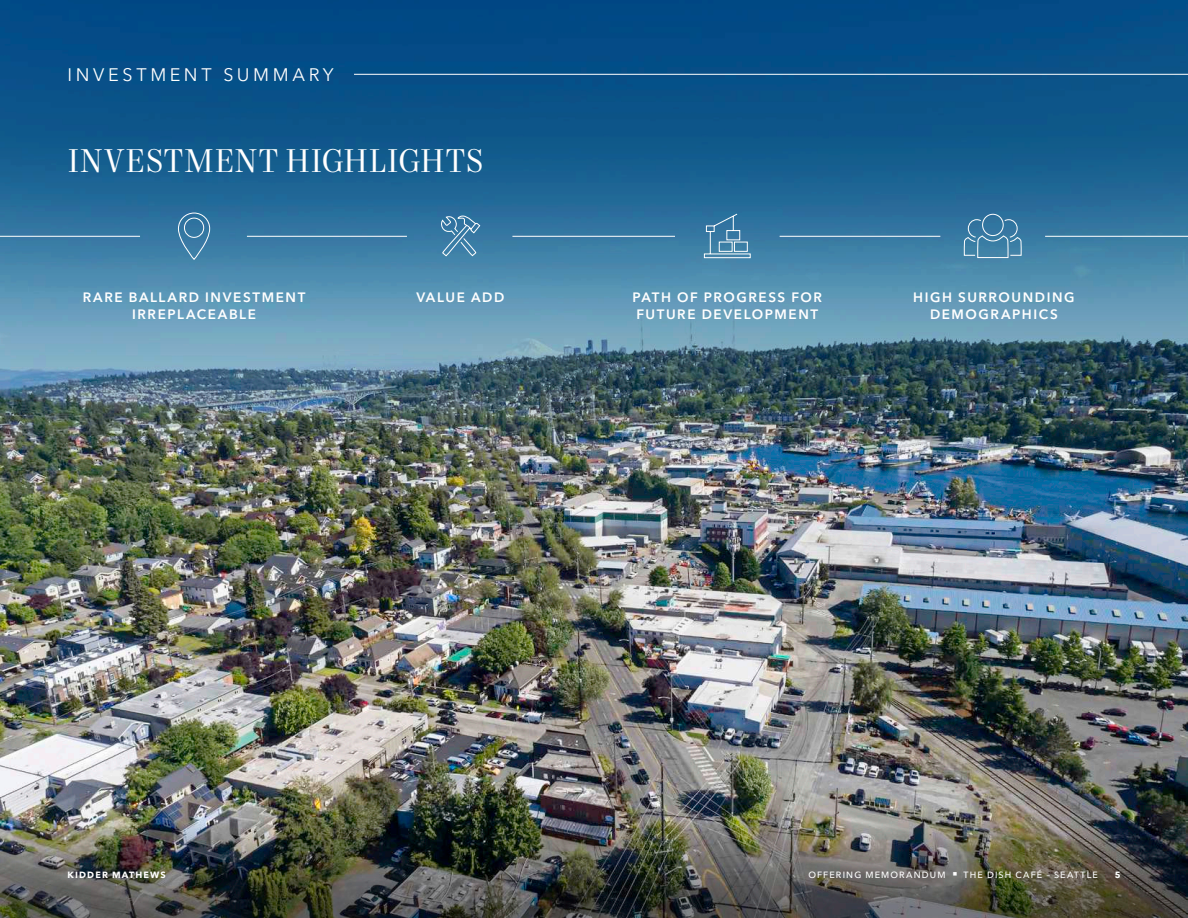
<style>
.page{position:relative;width:1188px;height:918px;background:#fff}
.page>*{position:absolute;margin:0;border:0;box-sizing:border-box;transform-origin:0 0}
.Headline_-_Level_2_-_White_2023{font:33px "Mort Modern 08";letter-spacing:.005em;color:#fff}
.Section_Identifier_-_White_2023{font:18px "Avenir Next LT Pro";letter-spacing:.2em;color:#fff}
.Subhead_-_Level_1_-_White_2023{font:600 13.5px/16.5px "Avenir Next LT Pro";letter-spacing:.115em;color:#fff;text-align:center}
.t1{font:500 9px "Avenir Next LT Pro";letter-spacing:.13em;color:#fff}
.t2{font:700 9px "Avenir Next LT Pro";letter-spacing:.13em;color:#fff}
</style>
<div class="page">
<img style="left:0;top:662px;width:1188px;height:107px">
<img style="left:0;top:0;width:1188px;height:662px">
<img style="left:0;top:769px;width:1188px;height:149px">
<hr style="left:0;top:236px;width:140px;height:1px;background:#fff">
<hr style="left:1045px;top:236px;width:143px;height:1px;background:#fff">
<hr style="left:780px;top:236px;width:160px;height:1px;background:#fff">
<hr style="left:512px;top:236px;width:163px;height:1px;background:#fff">
<hr style="left:247px;top:236px;width:160px;height:1px;background:#fff">
<svg style="left:704px;top:213px;width:47px;height:45px;background:#538caf"></svg>
<svg style="left:178px;top:212px;width:32px;height:48px;background:#4d87ad"></svg>
<svg style="left:964px;top:214px;width:58px;height:44px;background:#4e89ad"></svg>
<svg style="left:441px;top:213px;width:40px;height:44px;background:#528bb0"></svg>
<hr style="left:354px;top:74px;width:834px;height:1px;background:#fff">
<p class="Section_Identifier_-_White_2023" style="left:68px;top:64px;width:268px">INVESTMENT SUMMARY</p>
<p class="Headline_-_Level_2_-_White_2023" style="left:68px;top:141px;width:418px">INVESTMENT HIGHLIGHTS</p>
<p class="Subhead_-_Level_1_-_White_2023" style="left:83px;top:289px;width:224px">RARE BALLARD INVESTMENT<br>IRREPLACEABLE</p>
<p class="Subhead_-_Level_1_-_White_2023" style="left:416px;top:289px;width:89px">VALUE ADD</p>
<p class="Subhead_-_Level_1_-_White_2023" style="left:633px;top:289px;width:191px;text-align:left">PATH OF PROGRESS FOR<br>FUTURE DEVELOPMENT</p>
<p class="Subhead_-_Level_1_-_White_2023" style="left:913px;top:289px;width:163px">HIGH SURROUNDING<br>DEMOGRAPHICS</p>
<p class="t2" style="left:68px;top:869px;width:100px">KIDDER MATHEWS</p>
<p class="t1" style="left:808px;top:869px;width:291px">OFFERING MEMORANDUM ■ THE DISH CAFÉ – SEATTLE</p>
<p class="t2" style="left:1115px;top:869px;width:7px">5</p>
</div>
